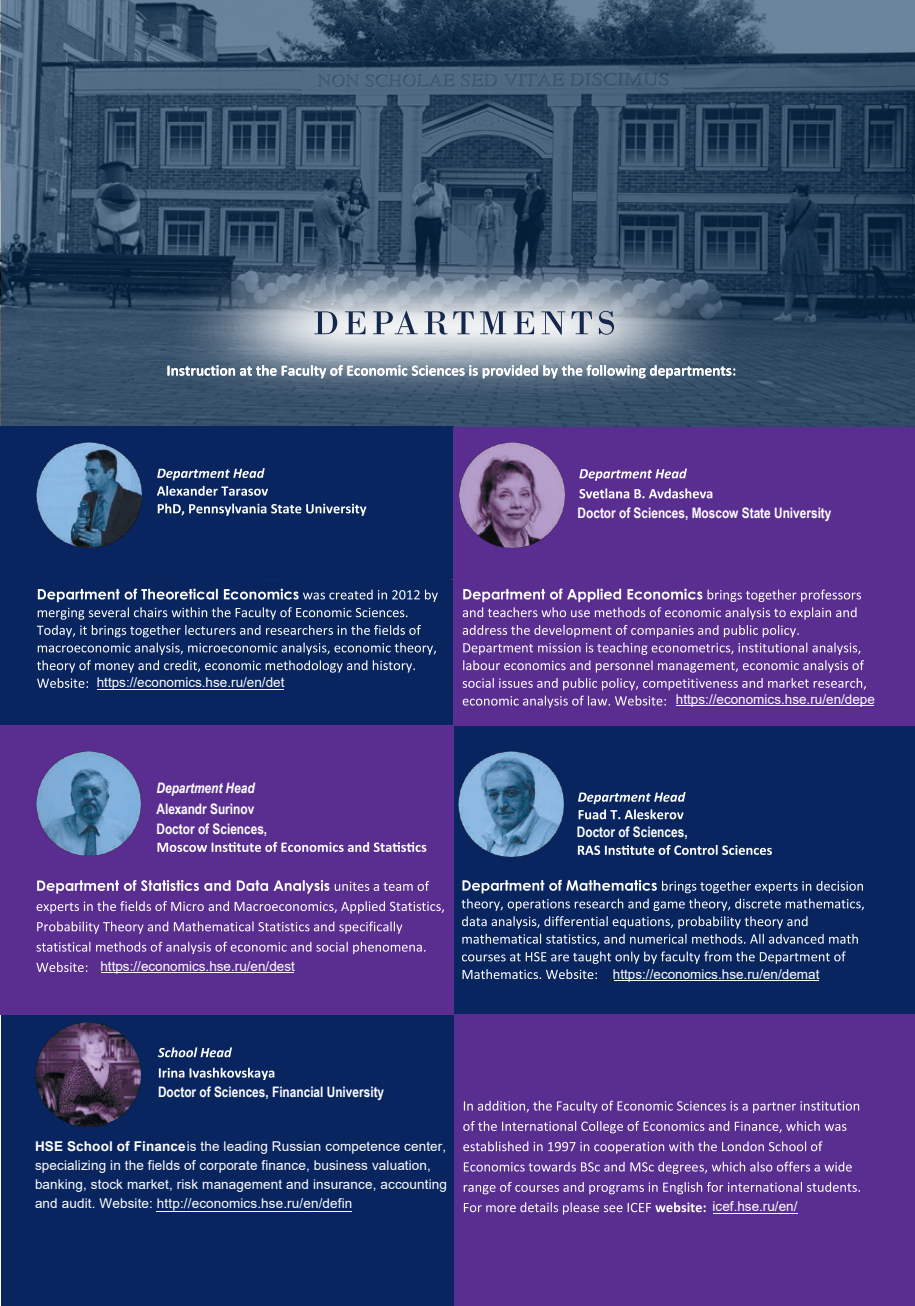
<style>
.page{position:relative;width:915px;height:1306px;background:#fff}
.page>*{position:absolute;margin:0;border:0;box-sizing:border-box;transform-origin:0 0}
.t1{font:700 14.4px/20.7px "Arial Narrow";color:#fff}
.t2{font:italic 700 14.4px "Arial Narrow";color:#fff}
.t3{font:13.5px/19.2px "Arial";letter-spacing:.01em;color:#fff}
.s1{font-weight:700}
</style>
<div class="page">
<div style="left:436px;top:720px;width:478px;height:298px;background:#08255f"></div>
<div style="left:1px;top:1013px;width:455px;height:292px;background:#08255f"></div>
<div style="left:1px;top:716px;width:453px;height:298px;background:#5a2e91"></div>
<svg style="left:1px;top:0;width:913px;height:427px;background:#334d66"></svg>
<img style="left:122px;top:234px;width:661px;height:185px">
<svg style="left:314px;top:311px;width:299px;height:24px;background:#b1b8c3"></svg>
<svg style="left:578px;top:792px;width:107px;height:27px"></svg>
<div style="left:454px;top:1014px;width:460px;height:291px;background:#592e91"></div>
<svg style="left:158px;top:1047px;width:74px;height:10px"></svg>
<svg style="left:159px;top:1067px;width:115px;height:13px"></svg>
<div style="left:1px;top:426px;width:453px;height:298px;background:#08255f"></div>
<svg style="left:157px;top:468px;width:107px;height:12px"></svg>
<svg style="left:157px;top:486px;width:111px;height:10px"></svg>
<svg style="left:158px;top:503px;width:208px;height:13px"></svg>
<svg style="left:157px;top:842px;width:269px;height:10px"></svg>
<svg style="left:577px;top:845px;width:194px;height:10px"></svg>
<div style="left:453px;top:427px;width:461px;height:298px;background:#5a2e91"></div>
<svg style="left:579px;top:468px;width:133px;height:30px"></svg>
<svg style="left:37px;top:880px;width:392px;height:13px"></svg>
<svg style="left:37px;top:901px;width:406px;height:12px"></svg>
<svg style="left:37px;top:921px;width:365px;height:12px"></svg>
<svg style="left:37px;top:941px;width:388px;height:13px"></svg>
<svg style="left:36px;top:962px;width:51px;height:10px"></svg>
<svg style="left:461px;top:879px;width:402px;height:31px"></svg>
<svg style="left:462px;top:916px;width:395px;height:29px"></svg>
<svg style="left:462px;top:951px;width:383px;height:12px"></svg>
<svg style="left:462px;top:969px;width:134px;height:10px"></svg>
<svg style="left:463px;top:1100px;width:395px;height:13px;background:#7855a5"></svg>
<svg style="left:463px;top:1120px;width:383px;height:13px;background:#7855a5"></svg>
<svg style="left:463px;top:1141px;width:359px;height:12px;background:#7b59a7"></svg>
<svg style="left:463px;top:1161px;width:388px;height:12px;background:#7b59a8"></svg>
<svg style="left:463px;top:1181px;width:396px;height:13px;background:#7856a6"></svg>
<svg style="left:463px;top:1202px;width:242px;height:12px;background:#7e5da9"></svg>
<svg style="left:38px;top:588px;width:399px;height:31px"></svg>
<svg style="left:37px;top:625px;width:399px;height:47px"></svg>
<svg style="left:37px;top:678px;width:51px;height:10px"></svg>
<svg style="left:462px;top:588px;width:398px;height:31px"></svg>
<svg style="left:462px;top:625px;width:401px;height:47px"></svg>
<svg style="left:462px;top:678px;width:403px;height:30px"></svg>
<hr style="left:712px;top:1212px;width:85px;height:1px;background:#fff">
<hr style="left:101px;top:972px;width:193px;height:1px;background:#fff">
<hr style="left:613px;top:980px;width:205px;height:1px;background:#fff">
<hr style="left:97px;top:688px;width:186px;height:1px;background:#fff">
<hr style="left:676px;top:705px;width:197px;height:1px;background:#fff">
<hr style="left:157px;top:1211px;width:195px;height:1px;background:#fff">
<img style="left:459px;top:442px;width:105px;height:105px">
<img style="left:36px;top:442px;width:105px;height:105px">
<img style="left:36px;top:752px;width:104px;height:103px">
<img style="left:458px;top:752px;width:105px;height:104px">
<img style="left:35px;top:1022px;width:105px;height:104px">
<p class="t3" style="left:97px;top:673px;width:189px">https://economics.hse.ru/en/det</p>
<p class="t2" style="left:156px;top:777px;width:100px">Department Head</p>
<p class="t1" style="left:156px;top:797px;width:112px">Alexandr Surinov<br>Doctor of Sciences,</p>
<p class="t3" style="left:100px;top:956px;width:196px">https://economics.hse.ru/en/dest</p>
<p class="t1" style="left:158px;top:1080px;width:228px">Doctor of Sciences, Financial University</p>
<p class="t3" style="left:35px;top:1136px;width:413px"><span class="s1">HSE School of Finance</span>is the leading Russian competence center, specializing in the fields of corporate finance, business valuation, banking, stock market, risk management and insurance, accounting and audit. Website: http://economics.hse.ru/en/defin</p>
<p class="t1" style="left:577px;top:501px;width:255px">Doctor of Sciences, Moscow State University</p>
<p class="t3" style="left:675px;top:690px;width:200px">https://economics.hse.ru/en/depe</p>
<p class="t1" style="left:576px;top:821px;width:112px">Doctor of Sciences,</p>
<p class="t3" style="left:612px;top:964px;width:208px">https://economics.hse.ru/en/demat</p>
<p class="t3" style="left:712px;top:1196px;width:86px">icef.hse.ru/en/</p>
</div>
